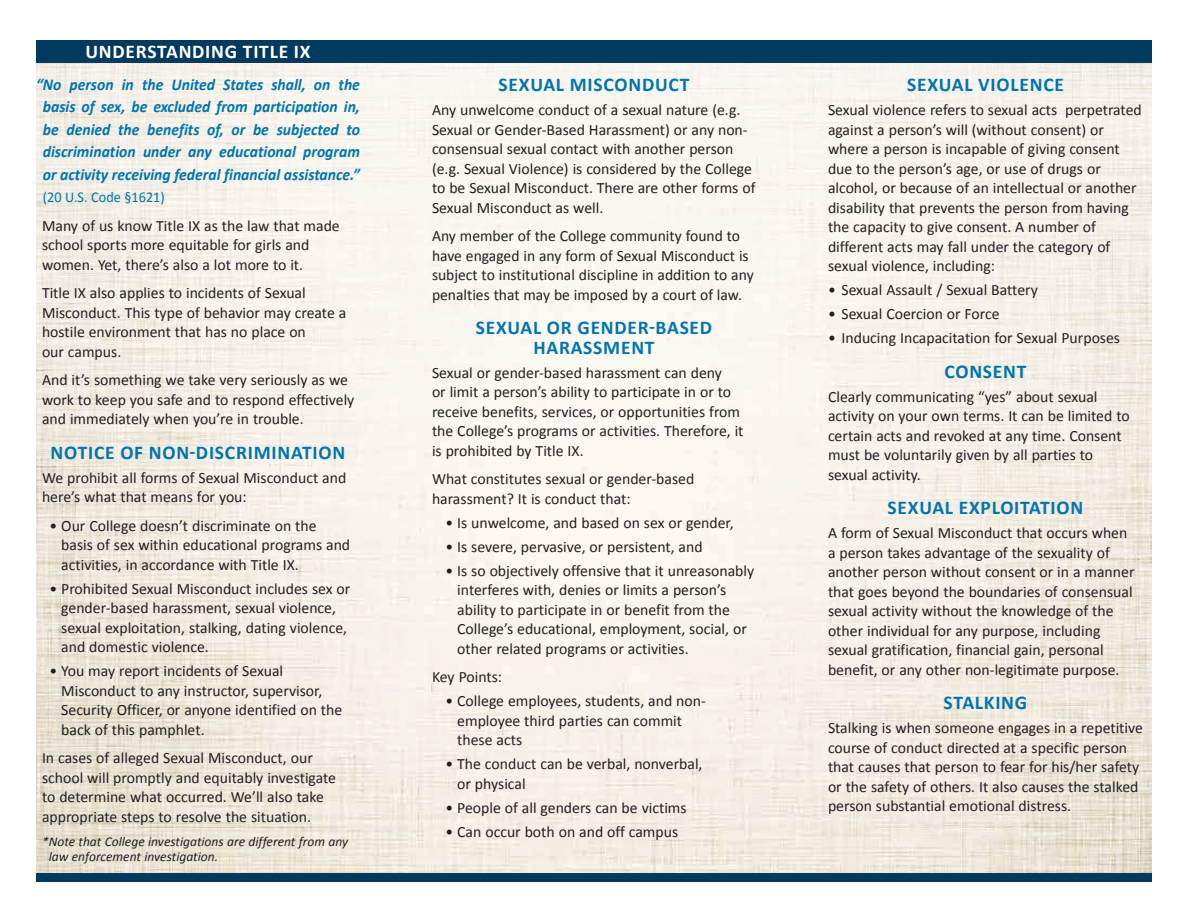
<style>
.page{position:relative;width:1188px;height:918px;background:#fff}
.page>*{position:absolute;margin:0;border:0;box-sizing:border-box;transform-origin:0 0}
.t1{font:700 19.5px/19.5px "Calibri";letter-spacing:.04em;color:#0075ae;text-align:center}
.t2{font:700 19.5px "Calibri";letter-spacing:.04em;color:#fff}
.t3{font:italic 700 16.5px/22.5px "Calibri";color:#0075ae;text-align:center;scale:.95 1}
.t4{font:15.75px/19.5px "Calibri";color:#231f20}
.t5{font:15px "Calibri";color:#0075ae;scale:.95 1}
.t6{font:italic 13.5px/15px "Calibri";color:#231f20}
</style>
<div class="page">
<img style="left:36px;top:63px;width:1116px;height:810px">
<div style="left:36px;top:40px;width:1116px;height:23px;background:#003a5e"></div>
<div style="left:36px;top:873px;width:1116px;height:9px;background:#003a5e"></div>
<p class="t2" style="left:85px;top:39px;width:227px">UNDERSTANDING TITLE IX</p>
<p class="t3" style="left:36px;top:73px;width:343px">“No person in the United States shall, on the basis of sex, be excluded from participation in, be denied the benefits of, or be subjected to discrimination under any educational program or activity receiving federal financial assistance.”</p>
<p class="t5" style="left:43px;top:188px;width:130px">(20 U.S. Code §1621)</p>
<p class="t4" style="left:42px;top:216px;width:299px">Many of us know Title IX as the law that made school sports more equitable for girls and women. Yet, there’s also a lot more to it.</p>
<p class="t4" style="left:42px;top:283px;width:306px">Title IX also applies to incidents of Sexual Misconduct. This type of behavior may create a hostile environment that has no place on<br>our campus.</p>
<p class="t4" style="left:42px;top:370px;width:314px">And it’s something we take very seriously as we work to keep you safe and to respond effectively and immediately when you’re in trouble.</p>
<p class="t1" style="left:51px;top:442px;width:296px">NOTICE OF NON-DISCRIMINATION</p>
<p class="t4" style="left:42px;top:468px;width:306px">We prohibit all forms of Sexual Misconduct and here’s what that means for you:</p>
<p class="t4" style="left:61px;top:516px;width:290px;text-indent:-12px">• Our College doesn’t discriminate on the basis of sex within educational programs and activities, in accordance with Title IX.</p>
<p class="t4" style="left:61px;top:579px;width:291px;text-indent:-12px">• Prohibited Sexual Misconduct includes sex or gender-based harassment, sexual violence, sexual exploitation, stalking, dating violence, and domestic violence.</p>
<p class="t4" style="left:61px;top:661px;width:283px;text-indent:-12px">• You may report incidents of Sexual Misconduct to any instructor, supervisor, Security Officer, or anyone identified on the back of this pamphlet.</p>
<p class="t4" style="left:42px;top:748px;width:296px">In cases of alleged Sexual Misconduct, our school will promptly and equitably investigate to determine what occurred. We’ll also take appropriate steps to resolve the situation.</p>
<p class="t6" style="left:49px;top:833px;width:301px;text-indent:-7px">*Note that College investigations are different from any law enforcement investigation.</p>
<p class="t1" style="left:499px;top:75px;width:192px">SEXUAL MISCONDUCT</p>
<p class="t4" style="left:432px;top:100px;width:325px">Any unwelcome conduct of a sexual nature (e.g.<br>Sexual or Gender-Based Harassment) or any non&shy;consensual sexual contact with another person (e.g. Sexual Violence) is considered by the College to be Sexual Misconduct. There are other forms of Sexual Misconduct as well.</p>
<p class="t4" style="left:432px;top:226px;width:323px">Any member of the College community found to have engaged in any form of Sexual Misconduct is subject to institutional discipline in addition to any penalties that may be imposed by a court of law.</p>
<p class="t1" style="left:476px;top:318px;width:238px">SEXUAL OR GENDER-BASED<br>HARASSMENT</p>
<p class="t4" style="left:432px;top:363px;width:313px">Sexual or gender-based harassment can deny<br>or limit a person’s ability to participate in or to receive benefits, services, or opportunities from the College’s programs or activities. Therefore, it is prohibited by Title IX.</p>
<p class="t4" style="left:432px;top:469px;width:264px">What constitutes sexual or gender-based harassment? It is conduct that:</p>
<p class="t4" style="left:445px;top:513px;width:290px">• Is unwelcome, and based on sex or gender,</p>
<p class="t4" style="left:445px;top:537px;width:259px">• Is severe, pervasive, or persistent, and</p>
<p class="t4" style="left:457px;top:561px;width:299px;text-indent:-12px">• Is so objectively offensive that it unreasonably interferes with, denies or limits a person’s ability to participate in or benefit from the College’s educational, employment, social, or other related programs or activities.</p>
<p class="t4" style="left:432px;top:667px;width:72px">Key Points:</p>
<p class="t4" style="left:457px;top:691px;width:250px;text-indent:-12px">• College employees, students, and non&shy;employee third parties can commit these acts</p>
<p class="t4" style="left:457px;top:754px;width:247px;text-indent:-12px">• The conduct can be verbal, nonverbal, or physical</p>
<p class="t4" style="left:445px;top:798px;width:243px">• People of all genders can be victims</p>
<p class="t4" style="left:445px;top:822px;width:234px">• Can occur both on and off campus</p>
<p class="t1" style="left:907px;top:75px;width:158px">SEXUAL VIOLENCE</p>
<p class="t4" style="left:828px;top:100px;width:315px">Sexual violence refers to sexual acts perpetrated against a person’s will (without consent) or where a person is incapable of giving consent due to the person’s age, or use of drugs or alcohol, or because of an intellectual or another disability that prevents the person from having the capacity to give consent. A number of different acts may fall under the category of sexual violence, including:</p>
<p class="t4" style="left:828px;top:280px;width:211px">• Sexual Assault / Sexual Battery</p>
<p class="t4" style="left:828px;top:304px;width:173px">• Sexual Coercion or Force</p>
<p class="t4" style="left:828px;top:328px;width:294px">• Inducing Incapacitation for Sexual Purposes</p>
<p class="t1" style="left:944px;top:361px;width:84px">CONSENT</p>
<p class="t4" style="left:828px;top:387px;width:303px">Clearly communicating “yes” about sexual activity on your own terms. It can be limited to certain acts and revoked at any time. Consent must be voluntarily given by all parties to sexual activity.</p>
<p class="t1" style="left:888px;top:498px;width:197px">SEXUAL EXPLOITATION</p>
<p class="t4" style="left:828px;top:523px;width:308px">A form of Sexual Misconduct that occurs when a person takes advantage of the sexuality of another person without consent or in a manner that goes beyond the boundaries of consensual sexual activity without the knowledge of the other individual for any purpose, including sexual gratification, financial gain, personal benefit, or any other non-legitimate purpose.</p>
<p class="t1" style="left:944px;top:693px;width:85px">STALKING</p>
<p class="t4" style="left:828px;top:718px;width:317px">Stalking is when someone engages in a repetitive course of conduct directed at a specific person that causes that person to fear for his/her safety or the safety of others. It also causes the stalked person substantial emotional distress.</p>
</div>
